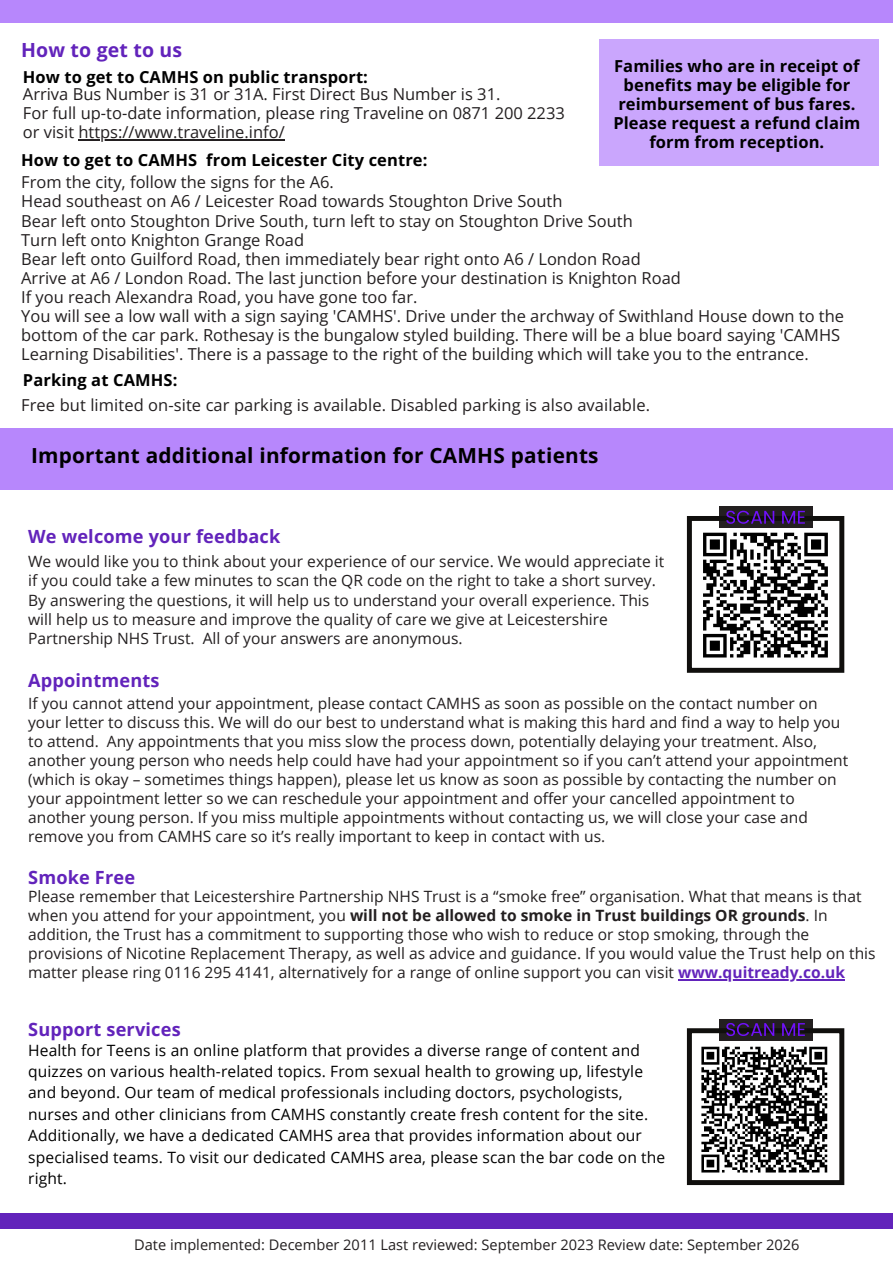
<style>
.page{position:relative;width:893px;height:1264px;background:#fff}
.page>*{position:absolute;margin:0;border:0;box-sizing:border-box;transform-origin:0 0}
.t1{font:700 20.7px "Open Sans";letter-spacing:.01em;color:#000}
.t2{font:700 19.5px "Open Sans";letter-spacing:.01em;color:#6223bb}
.t3{font:700 18.15px "Open Sans";letter-spacing:.01em;color:#6223bb}
.t4{font:16.5px/19px "Open Sans";color:#231f20}
.t5{font:700 16.5px/19.2px "Open Sans";letter-spacing:.005em;color:#000;text-align:center}
.t6{font:15.6px/19px "Open Sans";color:#231f20}
.t7{font:15.6px/21.3px "Open Sans";letter-spacing:.01em;color:#000}
.t8{font:14.55px "Open Sans";color:#231f20}
.s1{font-weight:700}
.s2{font-weight:700;color:#6223bb}
</style>
<div class="page">
<div style="left:0;top:1213px;width:892px;height:15px;background:#6223bb"></div>
<div style="left:0;top:427px;width:892px;height:62px;background:#b787fc"></div>
<svg style="left:703px;top:532px;width:125px;height:126px"></svg>
<div style="left:719px;top:506px;width:93px;height:22px;background:#231f20"></div>
<div style="left:687px;top:516px;width:157px;height:156px;border:5px solid #100f0d"></div>
<svg style="left:726px;top:510px;width:48px;height:14px"></svg>
<svg style="left:782px;top:511px;width:22px;height:12px"></svg>
<svg style="left:701px;top:1046px;width:127px;height:127px"></svg>
<hr style="left:678px;top:979px;width:166px;height:1px;background:#6223bb">
<div style="left:719px;top:1018px;width:93px;height:22px;background:#231f20"></div>
<div style="left:687px;top:1028px;width:157px;height:156px;border:5px solid #100f0d"></div>
<svg style="left:726px;top:1023px;width:48px;height:13px"></svg>
<svg style="left:782px;top:1023px;width:22px;height:12px"></svg>
<hr style="left:78px;top:139px;width:207px;height:1px;background:#231f20">
<div style="left:599px;top:39px;width:279px;height:126px;background:#caa6fd"></div>
<div style="left:0;top:0;width:892px;height:23px;background:#b787fc"></div>
<p class="t2" style="left:21px;top:36px;width:162px">How to get to us</p>
<p class="t5" style="left:23px;top:67px;width:346px">How to get to CAMHS on public transport:</p>
<p class="t5" style="left:613px;top:56px;width:248px">Families who are in receipt of benefits may be eligible for reimbursement of bus fares.<br>Please request a refund claim form from reception.</p>
<p class="t4" style="left:23px;top:84px;width:479px">Arriva Bus Number is 31 or 31A. First Direct Bus Number is 31.</p>
<p class="t4" style="left:23px;top:103px;width:543px">For full up-to-date information, please ring Traveline on 0871 200 2233 or visit https://www.traveline.info/</p>
<p class="t5" style="left:21px;top:150px;width:408px">How to get to CAMHS from Leicester City centre:</p>
<p class="t4" style="left:21px;top:172px;width:314px">From the city, follow the signs for the A6.</p>
<p class="t4" style="left:21px;top:191px;width:543px">Head southeast on A6 / Leicester Road towards Stoughton Drive South</p>
<p class="t4" style="left:21px;top:211px;width:613px">Bear left onto Stoughton Drive South, turn left to stay on Stoughton Drive South</p>
<p class="t4" style="left:21px;top:230px;width:284px">Turn left onto Knighton Grange Road</p>
<p class="t4" style="left:21px;top:249px;width:621px">Bear left onto Guilford Road, then immediately bear right onto A6 / London Road</p>
<p class="t4" style="left:21px;top:268px;width:661px">Arrive at A6 / London Road. The last junction before your destination is Knighton Road</p>
<p class="t4" style="left:21px;top:287px;width:397px">If you reach Alexandra Road, you have gone too far.</p>
<p class="t4" style="left:21px;top:306px;width:824px">You will see a low wall with a sign saying 'CAMHS'. Drive under the archway of Swithland House down to the bottom of the car park. Rothesay is the bungalow styled building. There will be a blue board saying 'CAMHS<br>Learning Disabilities'. There is a passage to the right of the building which will take you to the entrance.</p>
<p class="t5" style="left:23px;top:370px;width:156px">Parking at CAMHS:</p>
<p class="t4" style="left:21px;top:395px;width:630px">Free but limited on-site car parking is available. Disabled parking is also available.</p>
<p class="t1" style="left:31px;top:441px;width:569px">Important additional information for CAMHS patients</p>
<p class="t3" style="left:28px;top:524px;width:253px">We welcome your feedback</p>
<p class="t6" style="left:28px;top:552px;width:637px">We would like you to think about your experience of our service. We would appreciate it if you could take a few minutes to scan the QR code on the right to take a short survey.<br>By answering the questions, it will help us to understand your overall experience. This will help us to measure and improve the quality of care we give at Leicestershire Partnership NHS Trust. All of your answers are anonymous.</p>
<p class="t3" style="left:28px;top:668px;width:133px">Appointments</p>
<p class="t6" style="left:28px;top:693px;width:821px">If you cannot attend your appointment, please contact CAMHS as soon as possible on the contact number on your letter to discuss this. We will do our best to understand what is making this hard and find a way to help you to attend. Any appointments that you miss slow the process down, potentially delaying your treatment. Also, another young person who needs help could have had your appointment so if you can’t attend your appointment (which is okay – sometimes things happen), please let us know as soon as possible by contacting the number on your appointment letter so we can reschedule your appointment and offer your cancelled appointment to another young person. If you miss multiple appointments without contacting us, we will close your case and remove you from CAMHS care so it’s really important to keep in contact with us.</p>
<p class="t3" style="left:28px;top:864px;width:108px">Smoke Free</p>
<p class="t6" style="left:28px;top:886px;width:848px">Please remember that Leicestershire Partnership NHS Trust is a “smoke free” organisation. What that means is that when you attend for your appointment, you <span class="s1">will not be allowed to smoke in Trust buildings OR grounds</span>. In addition, the Trust has a commitment to supporting those who wish to reduce or stop smoking, through the provisions of Nicotine Replacement Therapy, as well as advice and guidance. If you would value the Trust help on this matter please ring 0116 295 4141, alternatively for a range of online support you can visit <span class="s2">www.quitready.co.uk</span></p>
<p class="t3" style="left:28px;top:1016px;width:154px">Support services</p>
<p class="t7" style="left:28px;top:1039px;width:638px">Health for Teens is an online platform that provides a diverse range of content and quizzes on various health-related topics. From sexual health to growing up, lifestyle and beyond. Our team of medical professionals including doctors, psychologists, nurses and other clinicians from CAMHS constantly create fresh content for the site.<br>Additionally, we have a dedicated CAMHS area that provides information about our specialised teams. To visit our dedicated CAMHS area, please scan the bar code on the right.</p>
<p class="t8" style="left:134px;top:1234px;width:666px">Date implemented: December 2011 Last reviewed: September 2023 Review date: September 2026</p>
</div>
